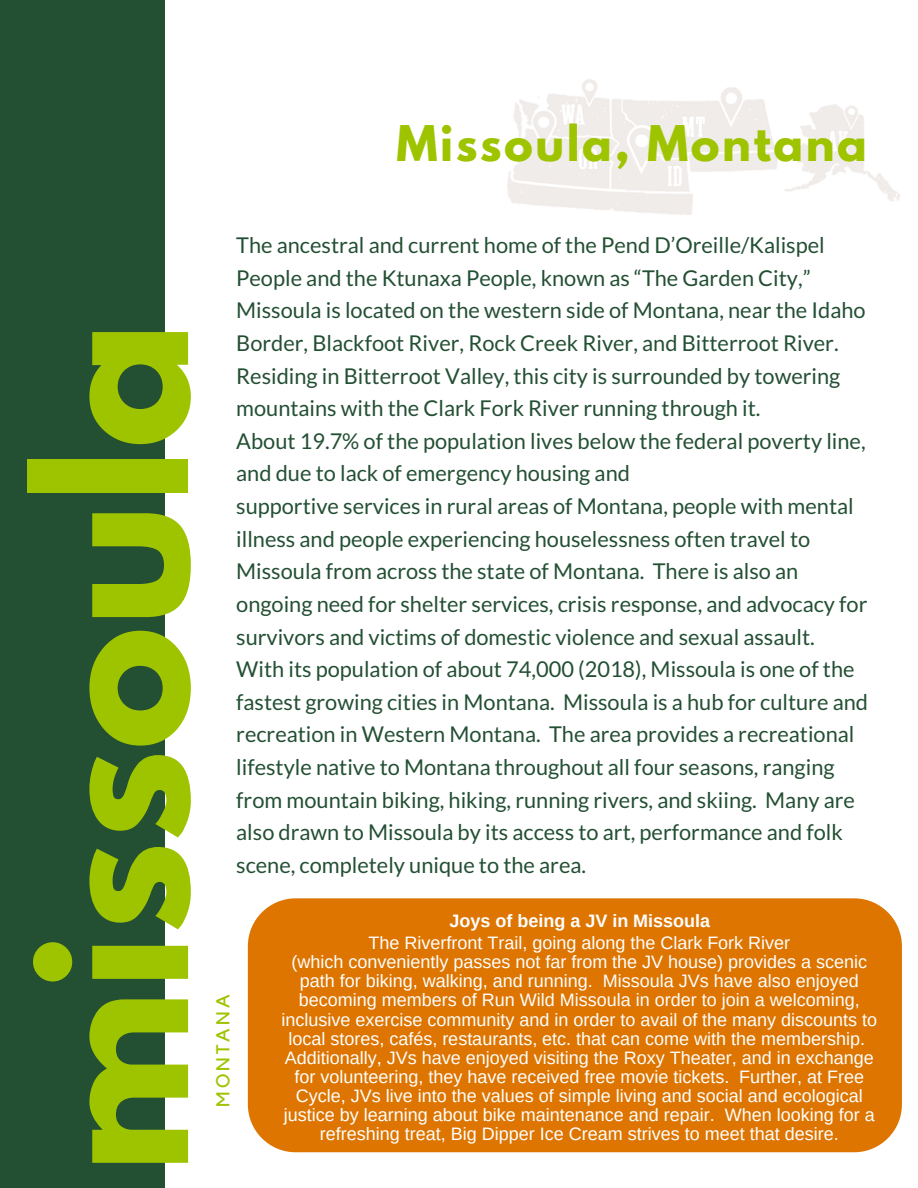
<style>
.page{position:relative;width:918px;height:1188px;background:#234f33}
.page>*{position:absolute;margin:0;border:0;box-sizing:border-box;transform-origin:0 0}
.t1{font:700 186.75px "League Spartan";color:#9ec400}
.t2{font:700 43.65px "League Spartan";letter-spacing:.06em;color:#9ec400}
.t3{font:21.75px/32.7px "Lato";color:#234f33}
.t4{font:18.75px "Kollektif";letter-spacing:.16em;color:#9ec400}
.t5{font:18px/19.2px "Arimo";color:#fff;text-align:center}
.t6{font:700 18px "Arimo";color:#fff}
</style>
<div class="page">
<div style="left:165px;top:0;width:753px;height:1188px;background:#fff"></div>
<img style="left:507px;top:79px;width:393px;height:136px">
<div style="left:248px;top:898px;width:654px;height:254px;background:#dd7500;border-radius:48px"></div>
<h2 class="t2" style="left:396px;top:122px;width:472px">Missoula, Montana</h2>
<h1 class="t1" style="left:20px;top:1174px;width:855px;rotate:-90deg">missoula</h1>
<p class="t3" style="left:236px;top:228px;width:633px">The ancestral and current home of the Pend D’Oreille/Kalispel People and the Ktunaxa People, known as “The Garden City,” Missoula is located on the western side of Montana, near the Idaho Border, Blackfoot River, Rock Creek River, and Bitterroot River.<br>Residing in Bitterroot Valley, this city is surrounded by towering mountains with the Clark Fork River running through it.<br>About 19.7% of the population lives below the federal poverty line, and due to lack of emergency housing and<br>supportive services in rural areas of Montana, people with mental illness and people experiencing houselessness often travel to Missoula from across the state of Montana. There is also an ongoing need for shelter services, crisis response, and advocacy for survivors and victims of domestic violence and sexual assault.<br>With its population of about 74,000 (2018), Missoula is one of the fastest growing cities in Montana. Missoula is a hub for culture and recreation in Western Montana. The area provides a recreational lifestyle native to Montana throughout all four seasons, ranging from mountain biking, hiking, running rivers, and skiing. Many are also drawn to Missoula by its access to art, performance and folk scene, completely unique to the area.</p>
<p class="t4" style="left:214px;top:1107px;width:113px;rotate:-90deg">MONTANA</p>
<p class="t6" style="left:450px;top:911px;width:262px">Joys of being a JV in Missoula</p>
<p class="t5" style="left:281px;top:933px;width:597px">The Riverfront Trail, going along the Clark Fork River<br>(which conveniently passes not far from the JV house) provides a scenic path for biking, walking, and running. Missoula JVs have also enjoyed becoming members of Run Wild Missoula in order to join a welcoming, inclusive exercise community and in order to avail of the many discounts to local stores, cafés, restaurants, etc. that can come with the membership.<br>Additionally, JVs have enjoyed visiting the Roxy Theater, and in exchange for volunteering, they have received free movie tickets. Further, at Free Cycle, JVs live into the values of simple living and social and ecological justice by learning about bike maintenance and repair. When looking for a refreshing treat, Big Dipper Ice Cream strives to meet that desire.</p>
</div>
